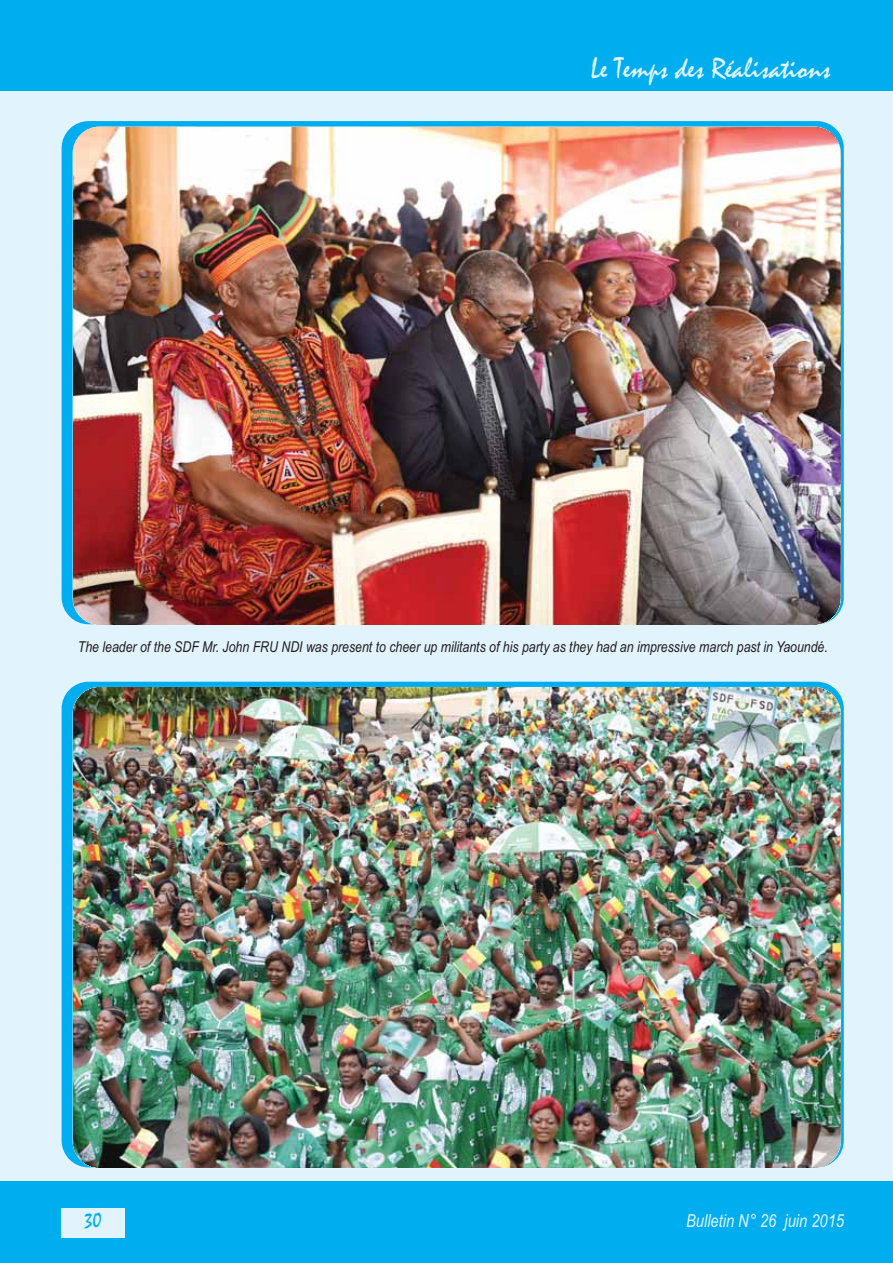
<style>
.page{position:relative;width:893px;height:1263px;background:#fff}
.page>*{position:absolute;margin:0;border:0;box-sizing:border-box;transform-origin:0 0}
.t1{font:30px "Mistral";color:#e1f4fd}
.t2{font:21px "Mistral";color:#00aeef}
.t3{font:italic 18px "Arial Narrow";color:#e1f4fd}
.t4{font:italic 15px "Arial Narrow";color:#231f20}
</style>
<div class="page">
<div style="left:0;top:90px;width:893px;height:1092px;background:#e1f4fd"></div>
<div style="left:0;top:1182px;width:893px;height:81px;background:#00aeef"></div>
<div style="left:0;top:0;width:893px;height:90px;background:#00aeef"></div>
<div style="left:62px;top:1208px;width:63px;height:29px;background:#e1f4fd"></div>
<div style="left:62px;top:121px;width:782px;height:503px;background:#00aeef;border-radius:27px"></div>
<img style="left:73px;top:127px;width:768px;height:498px;border-radius:27px">
<div style="left:62px;top:682px;width:782px;height:485px;background:#00aeef;border-radius:27px"></div>
<img style="left:73px;top:687px;width:768px;height:481px;border-radius:27px">
<h1 class="t1" style="left:591px;top:57px;width:241px">Le Temps des Réalisations</h1>
<p class="t4" style="left:78px;top:641px;width:751px">The leader of the SDF Mr. John FRU NDI was present to cheer up militants of his party as they had an impressive march past in Yaoundé.</p>
<h2 class="t2" style="left:84px;top:1212px;width:19px">30</h2>
<p class="t3" style="left:686px;top:1214px;width:159px">Bulletin N° 26 juin 2015</p>
</div>
